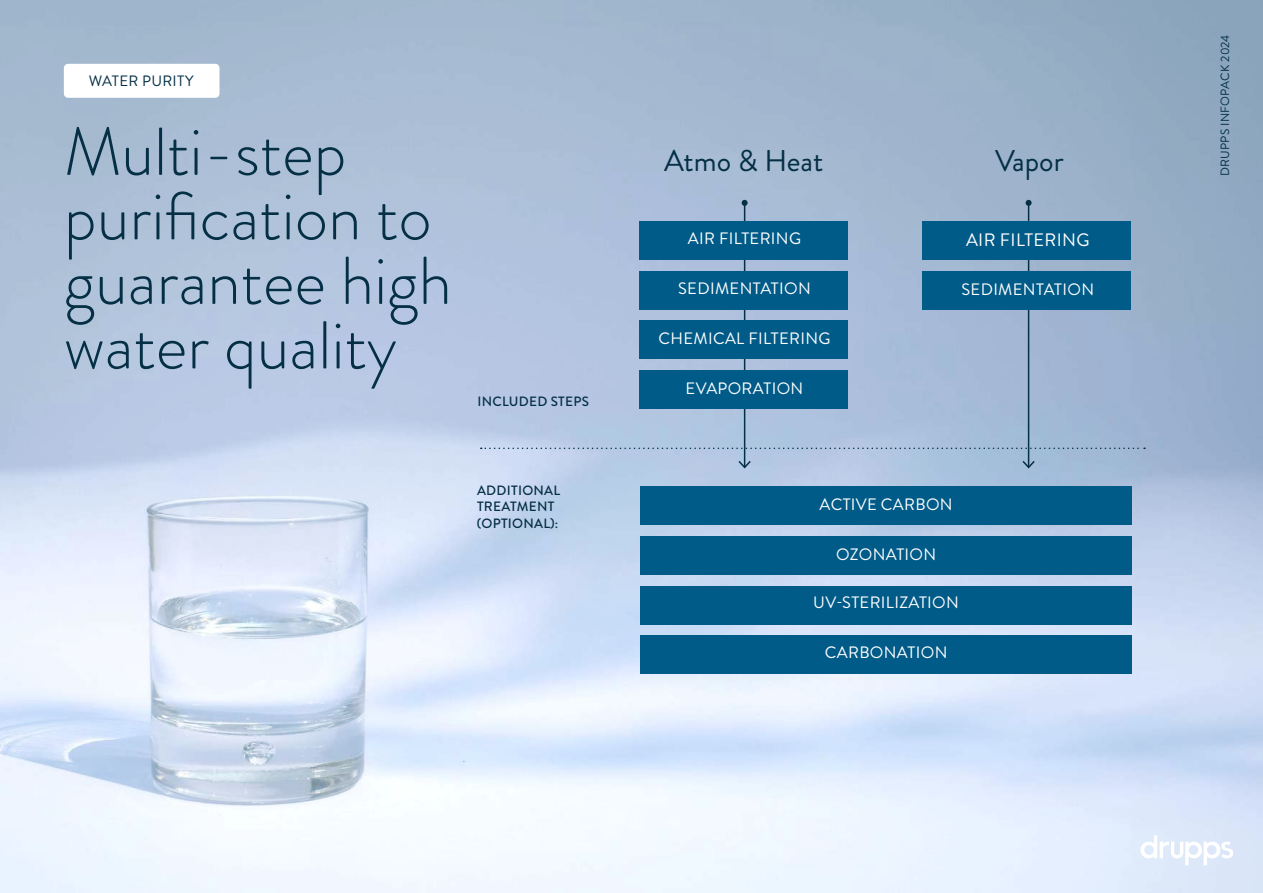
<style>
.page{position:relative;width:1263px;height:893px;background:#fff}
.page>*{position:absolute;margin:0;border:0;box-sizing:border-box;transform-origin:0 0}
.t1{font:300 67.5px/64.5px "Brandon Grotesque";color:#042f45}
.t2{font:30px "Brandon Grotesque";color:#042f45}
.t3{font:18px "Brandon Grotesque";letter-spacing:.02em;color:#fff}
.t4{font:16.5px "Brandon Grotesque";letter-spacing:.02em;color:#fff}
.t5{font:15px "Brandon Grotesque";letter-spacing:.02em;color:#042f45}
.t6{font:500 13.5px/16.2px "Brandon Grotesque";letter-spacing:.02em;color:#042f45}
.t7{font:12px "Brandon Grotesque";letter-spacing:.02em;color:#042f45}
</style>
<div class="page">
<img style="left:0;top:0;width:1263px;height:893px">
<hr style="left:1028px;top:203px;width:1px;height:264px;background:#042f45">
<svg style="left:1025px;top:200px;width:6px;height:6px"></svg>
<svg style="left:1021px;top:459px;width:15px;height:11px"></svg>
<div style="left:64px;top:64px;width:155px;height:34px;background:#fff;border-radius:4px"></div>
<svg style="left:481px;top:448px;width:664px;height:1px"></svg>
<div style="left:640px;top:487px;width:492px;height:38px;background:#005b88"></div>
<div style="left:640px;top:537px;width:492px;height:38px;background:#005b88"></div>
<div style="left:640px;top:586px;width:492px;height:38px;background:#005b88"></div>
<div style="left:640px;top:636px;width:492px;height:38px;background:#005b88"></div>
<hr style="left:744px;top:203px;width:1px;height:264px;background:#042f45">
<svg style="left:742px;top:200px;width:6px;height:6px"></svg>
<svg style="left:737px;top:459px;width:15px;height:11px"></svg>
<div style="left:639px;top:221px;width:208px;height:38px;background:#005b88"></div>
<div style="left:639px;top:271px;width:208px;height:38px;background:#005b88"></div>
<div style="left:922px;top:222px;width:208px;height:38px;background:#005b88"></div>
<div style="left:639px;top:321px;width:208px;height:38px;background:#005b88"></div>
<div style="left:922px;top:272px;width:208px;height:38px;background:#005b88"></div>
<div style="left:639px;top:371px;width:208px;height:38px;background:#005b88"></div>
<svg style="left:1140px;top:835px;width:93px;height:30px"></svg>
<p class="t5" style="left:89px;top:71px;width:106px">WATER PURITY</p>
<h1 class="t1" style="left:64px;top:120px;width:284px">Multi-step</h1>
<h1 class="t1" style="left:64px;top:184px;width:389px">purification to guarantee high water quality</h1>
<p class="t6" style="left:477px;top:393px;width:113px">INCLUDED STEPS</p>
<p class="t6" style="left:477px;top:483px;width:85px">ADDITIONAL<br>TREATMENT (OPTIONAL):</p>
<h2 class="t2" style="left:664px;top:140px;width:161px">Atmo &amp; Heat</h2>
<p class="t4" style="left:688px;top:227px;width:115px">AIR FILTERING</p>
<p class="t4" style="left:678px;top:277px;width:134px">SEDIMENTATION</p>
<p class="t4" style="left:658px;top:327px;width:174px">CHEMICAL FILTERING</p>
<p class="t4" style="left:686px;top:377px;width:119px">EVAPORATION</p>
<h2 class="t2" style="left:995px;top:140px;width:70px">Vapor</h2>
<p class="t3" style="left:966px;top:227px;width:125px">AIR FILTERING</p>
<p class="t4" style="left:961px;top:278px;width:134px">SEDIMENTATION</p>
<p class="t4" style="left:819px;top:493px;width:135px">ACTIVE CARBON</p>
<p class="t4" style="left:836px;top:543px;width:102px">OZONATION</p>
<p class="t4" style="left:813px;top:591px;width:147px">UV-STERILIZATION</p>
<p class="t4" style="left:825px;top:641px;width:124px">CARBONATION</p>
<p class="t7" style="left:1216px;top:176px;width:143px;rotate:-90deg">DRUPPS INFOPACK 2024</p>
</div>
